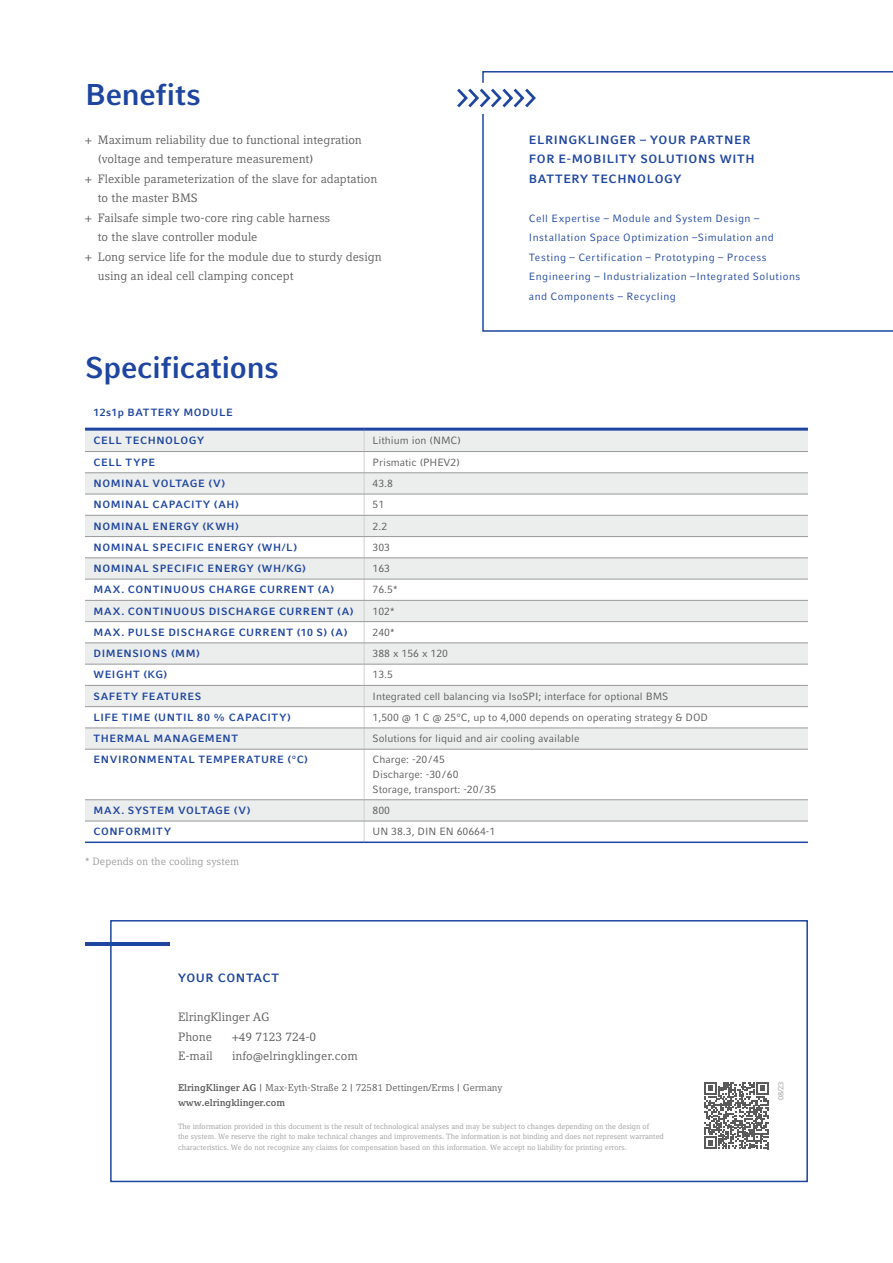
<style>
.page{position:relative;width:893px;height:1263px;background:#fff}
.page>*{position:absolute;margin:0;border:0;box-sizing:border-box;transform-origin:0 0}
.HL_20-24_bold_blau{font:700 30px "Compatil Fact LT Pro";letter-spacing:-.01em;color:#1e45a0}
.COPY_8-13_grau-75{font:12px/19.5px "Compatil Letter LT Pro";color:#5a5a5a}
.SL_8-13_bold_blau{font:700 12px/19.5px "Compatil Fact LT Pro";letter-spacing:.05em;color:#1e45a0}
.TABELLE_SL_7-13_vers{font:700 10.5px "Compatil Fact LT Pro";letter-spacing:.06em;color:#1e45a0}
.TABELLE_COPY_7-10_gr{font:10.5px "Compatil Fact LT Pro";color:#5a5a5a}
.INFOBOX_7-13_blau{font:10.5px/19.5px "Compatil Fact LT Pro";letter-spacing:.045em;color:#1e45a0}
.TABELLE_BU_7-10_grau{font:10.5px "Compatil Letter LT Pro";color:#999}
.INFOBOX_6_5-10_bold{font:9.75px "Compatil Letter LT Pro";color:#5a5a5a}
.INFOBOX_6_5-10_bold-2{font:700 9.75px "Compatil Letter LT Pro";color:#5a5a5a}
.INFOBOX_5-7_grau-50{font:7.5px/10.5px "Compatil Letter LT Pro";color:#999}
.s1{font-weight:700}
</style>
<div class="page">
<svg style="left:482px;top:71px;width:411px;height:261px"></svg>
<svg style="left:457px;top:86px;width:81px;height:24px"></svg>
<svg style="left:85px;top:750px;width:723px;height:71px"></svg>
<svg style="left:85px;top:431px;width:723px;height:318px"></svg>
<hr style="left:364px;top:749px;width:1px;height:50px;background:#cfcfd0">
<svg style="left:364px;top:800px;width:1px;height:41px"></svg>
<hr style="left:85px;top:451px;width:279px;height:1px;background:#999">
<hr style="left:364px;top:451px;width:444px;height:1px;background:#999">
<hr style="left:85px;top:472px;width:279px;height:1px;background:#999">
<hr style="left:364px;top:472px;width:444px;height:1px;background:#999">
<hr style="left:85px;top:494px;width:279px;height:1px;background:#999">
<hr style="left:364px;top:494px;width:444px;height:1px;background:#999">
<hr style="left:85px;top:515px;width:279px;height:1px;background:#999">
<hr style="left:364px;top:515px;width:444px;height:1px;background:#999">
<hr style="left:85px;top:536px;width:279px;height:1px;background:#999">
<hr style="left:364px;top:536px;width:444px;height:1px;background:#999">
<hr style="left:85px;top:558px;width:279px;height:1px;background:#999">
<hr style="left:364px;top:558px;width:444px;height:1px;background:#999">
<hr style="left:85px;top:579px;width:279px;height:1px;background:#999">
<hr style="left:364px;top:579px;width:444px;height:1px;background:#999">
<hr style="left:85px;top:600px;width:279px;height:1px;background:#999">
<hr style="left:364px;top:600px;width:444px;height:1px;background:#999">
<hr style="left:85px;top:621px;width:279px;height:1px;background:#999">
<hr style="left:364px;top:621px;width:444px;height:1px;background:#999">
<hr style="left:85px;top:643px;width:279px;height:1px;background:#999">
<hr style="left:364px;top:643px;width:444px;height:1px;background:#999">
<hr style="left:85px;top:664px;width:279px;height:1px;background:#999">
<hr style="left:364px;top:664px;width:444px;height:1px;background:#999">
<hr style="left:85px;top:685px;width:279px;height:1px;background:#999">
<hr style="left:364px;top:685px;width:444px;height:1px;background:#999">
<hr style="left:85px;top:706px;width:279px;height:1px;background:#999">
<hr style="left:364px;top:706px;width:444px;height:1px;background:#999">
<hr style="left:85px;top:728px;width:279px;height:1px;background:#999">
<hr style="left:364px;top:728px;width:444px;height:1px;background:#999">
<hr style="left:85px;top:749px;width:279px;height:1px;background:#999">
<hr style="left:364px;top:749px;width:444px;height:1px;background:#999">
<hr style="left:85px;top:799px;width:279px;height:1px;background:#999">
<hr style="left:364px;top:799px;width:444px;height:1px;background:#999">
<hr style="left:85px;top:821px;width:279px;height:1px;background:#999">
<hr style="left:364px;top:821px;width:444px;height:1px;background:#999">
<hr style="left:85px;top:841px;width:279px;height:2px;background:#1e45a0">
<hr style="left:364px;top:841px;width:444px;height:2px;background:#1e45a0">
<hr style="left:85px;top:428px;width:279px;height:3px;background:#1e45a0">
<hr style="left:364px;top:428px;width:444px;height:3px;background:#1e45a0">
<div style="left:110px;top:920px;width:698px;height:262px;border:2px solid #1e45a0"></div>
<hr style="left:85px;top:942px;width:84px;height:3px;background:#1e45a0">
<svg style="left:704px;top:1082px;width:64px;height:67px"></svg>
<p class="HL_20-24_bold_blau" style="left:85px;top:76px;width:117px">Benefits</p>
<p class="COPY_8-13_grau-75" style="left:98px;top:130px;width:266px;text-indent:-13px">+ Maximum reliability due to functional integration (voltage and temperature measurement)</p>
<p class="COPY_8-13_grau-75" style="left:98px;top:169px;width:281px;text-indent:-13px">+ Flexible parameterization of the slave for adaptation to the master BMS</p>
<p class="COPY_8-13_grau-75" style="left:98px;top:208px;width:234px;text-indent:-13px">+ Failsafe simple two-core ring cable harness to the slave controller module</p>
<p class="COPY_8-13_grau-75" style="left:98px;top:247px;width:285px;text-indent:-13px">+ Long service life for the module due to sturdy design using an ideal cell clamping concept</p>
<p class="HL_20-24_bold_blau" style="left:85px;top:349px;width:195px">Specifications</p>
<p class="SL_8-13_bold_blau" style="left:529px;top:130px;width:227px">ELRINGKLINGER – YOUR PARTNER<br>FOR E-MOBILITY SOLUTIONS WITH<br>BATTERY TECHNOLOGY</p>
<p class="INFOBOX_7-13_blau" style="left:529px;top:208px;width:273px">Cell Expertise – Module and System Design – Installation Space Optimization –Simulation and Testing – Certification – Prototyping – Process Engineering – Industrialization –Integrated Solutions and Components – Recycling</p>
<p class="TABELLE_SL_7-13_vers" style="left:94px;top:406px;width:141px">12s1p BATTERY MODULE</p>
<p class="TABELLE_SL_7-13_vers" style="left:94px;top:435px;width:112px">CELL TECHNOLOGY</p>
<p class="TABELLE_COPY_7-10_gr" style="left:373px;top:435px;width:90px">Lithium ion (NMC)</p>
<p class="TABELLE_SL_7-13_vers" style="left:94px;top:456px;width:63px">CELL TYPE</p>
<p class="TABELLE_COPY_7-10_gr" style="left:373px;top:456px;width:89px">Prismatic (PHEV2)</p>
<p class="TABELLE_SL_7-13_vers" style="left:94px;top:477px;width:133px">NOMINAL VOLTAGE (V)</p>
<p class="TABELLE_COPY_7-10_gr" style="left:373px;top:477px;width:22px">43.8</p>
<p class="TABELLE_SL_7-13_vers" style="left:94px;top:498px;width:147px">NOMINAL CAPACITY (AH)</p>
<p class="TABELLE_COPY_7-10_gr" style="left:373px;top:498px;width:13px">51</p>
<p class="TABELLE_SL_7-13_vers" style="left:94px;top:520px;width:147px">NOMINAL ENERGY (KWH)</p>
<p class="TABELLE_COPY_7-10_gr" style="left:373px;top:520px;width:16px">2.2</p>
<p class="TABELLE_SL_7-13_vers" style="left:94px;top:541px;width:205px">NOMINAL SPECIFIC ENERGY (WH/L)</p>
<p class="TABELLE_COPY_7-10_gr" style="left:373px;top:541px;width:19px">303</p>
<p class="TABELLE_SL_7-13_vers" style="left:94px;top:562px;width:214px">NOMINAL SPECIFIC ENERGY (WH/KG)</p>
<p class="TABELLE_COPY_7-10_gr" style="left:373px;top:562px;width:19px">163</p>
<p class="TABELLE_SL_7-13_vers" style="left:94px;top:583px;width:242px">MAX. CONTINUOUS CHARGE CURRENT (A)</p>
<p class="TABELLE_COPY_7-10_gr" style="left:373px;top:583px;width:26px">76.5*</p>
<p class="TABELLE_SL_7-13_vers" style="left:94px;top:605px;width:262px">MAX. CONTINUOUS DISCHARGE CURRENT (A)</p>
<p class="TABELLE_COPY_7-10_gr" style="left:373px;top:605px;width:23px">102*</p>
<p class="TABELLE_SL_7-13_vers" style="left:94px;top:626px;width:255px">MAX. PULSE DISCHARGE CURRENT (10 S) (A)</p>
<p class="TABELLE_COPY_7-10_gr" style="left:373px;top:626px;width:23px">240*</p>
<p class="TABELLE_SL_7-13_vers" style="left:94px;top:647px;width:108px">DIMENSIONS (MM)</p>
<p class="TABELLE_COPY_7-10_gr" style="left:373px;top:647px;width:77px">388 x 156 x 120</p>
<p class="TABELLE_SL_7-13_vers" style="left:94px;top:668px;width:75px">WEIGHT (KG)</p>
<p class="TABELLE_COPY_7-10_gr" style="left:373px;top:669px;width:22px">13.5</p>
<p class="TABELLE_SL_7-13_vers" style="left:94px;top:690px;width:109px">SAFETY FEATURES</p>
<p class="TABELLE_COPY_7-10_gr" style="left:373px;top:690px;width:297px">Integrated cell balancing via IsoSPI; interface for optional BMS</p>
<p class="TABELLE_SL_7-13_vers" style="left:94px;top:711px;width:199px">LIFE TIME (UNTIL 80 % CAPACITY)</p>
<p class="TABELLE_COPY_7-10_gr" style="left:373px;top:711px;width:337px">1,500 @ 1 C @ 25°C, up to 4,000 depends on operating strategy &amp; DOD</p>
<p class="TABELLE_SL_7-13_vers" style="left:94px;top:732px;width:146px">THERMAL MANAGEMENT</p>
<p class="TABELLE_COPY_7-10_gr" style="left:373px;top:732px;width:208px">Solutions for liquid and air cooling available</p>
<p class="TABELLE_SL_7-13_vers" style="left:94px;top:753px;width:216px">ENVIRONMENTAL TEMPERATURE (°C)</p>
<p class="TABELLE_COPY_7-10_gr" style="left:373px;top:754px;width:74px">Charge: -20/45</p>
<p class="TABELLE_COPY_7-10_gr" style="left:373px;top:769px;width:87px">Discharge: -30/60</p>
<p class="TABELLE_COPY_7-10_gr" style="left:373px;top:784px;width:125px">Storage, transport: -20/35</p>
<p class="TABELLE_SL_7-13_vers" style="left:94px;top:804px;width:159px">MAX. SYSTEM VOLTAGE (V)</p>
<p class="TABELLE_COPY_7-10_gr" style="left:373px;top:804px;width:19px">800</p>
<p class="TABELLE_SL_7-13_vers" style="left:94px;top:825px;width:79px">CONFORMITY</p>
<p class="TABELLE_COPY_7-10_gr" style="left:373px;top:825px;width:124px">UN 38.3, DIN EN 60664-1</p>
<p class="TABELLE_BU_7-10_grau" style="left:85px;top:855px;width:156px">* Depends on the cooling system</p>
<p class="SL_8-13_bold_blau" style="left:178px;top:968px;width:103px">YOUR CONTACT</p>
<p class="COPY_8-13_grau-75" style="left:178px;top:1007px;width:93px">ElringKlinger AG</p>
<p class="COPY_8-13_grau-75" style="left:178px;top:1027px;width:35px">Phone</p>
<p class="COPY_8-13_grau-75" style="left:232px;top:1027px;width:86px">+49 7123 724-0</p>
<p class="COPY_8-13_grau-75" style="left:178px;top:1046px;width:36px">E-mail</p>
<p class="COPY_8-13_grau-75" style="left:232px;top:1046px;width:127px">info@elringklinger.com</p>
<p class="INFOBOX_6_5-10_bold" style="left:178px;top:1082px;width:326px"><span class="s1">ElringKlinger AG</span> | Max-Eyth-Straße 2 | 72581 Dettingen/Erms | Germany</p>
<p class="INFOBOX_6_5-10_bold-2" style="left:178px;top:1097px;width:108px">www.elringklinger.com</p>
<p class="INFOBOX_5-7_grau-50" style="left:178px;top:1121px;width:487px">The information provided in this document is the result of technological analyses and may be subject to changes depending on the design of<br>the system. We reserve the right to make technical changes and improvements. The information is not binding and does not represent warranted characteristics. We do not recognize any claims for compensation based on this information. We accept no liability for printing errors.</p>
<p class="INFOBOX_5-7_grau-50" style="left:775px;top:1100px;width:20px;rotate:-90deg">08/23</p>
</div>
